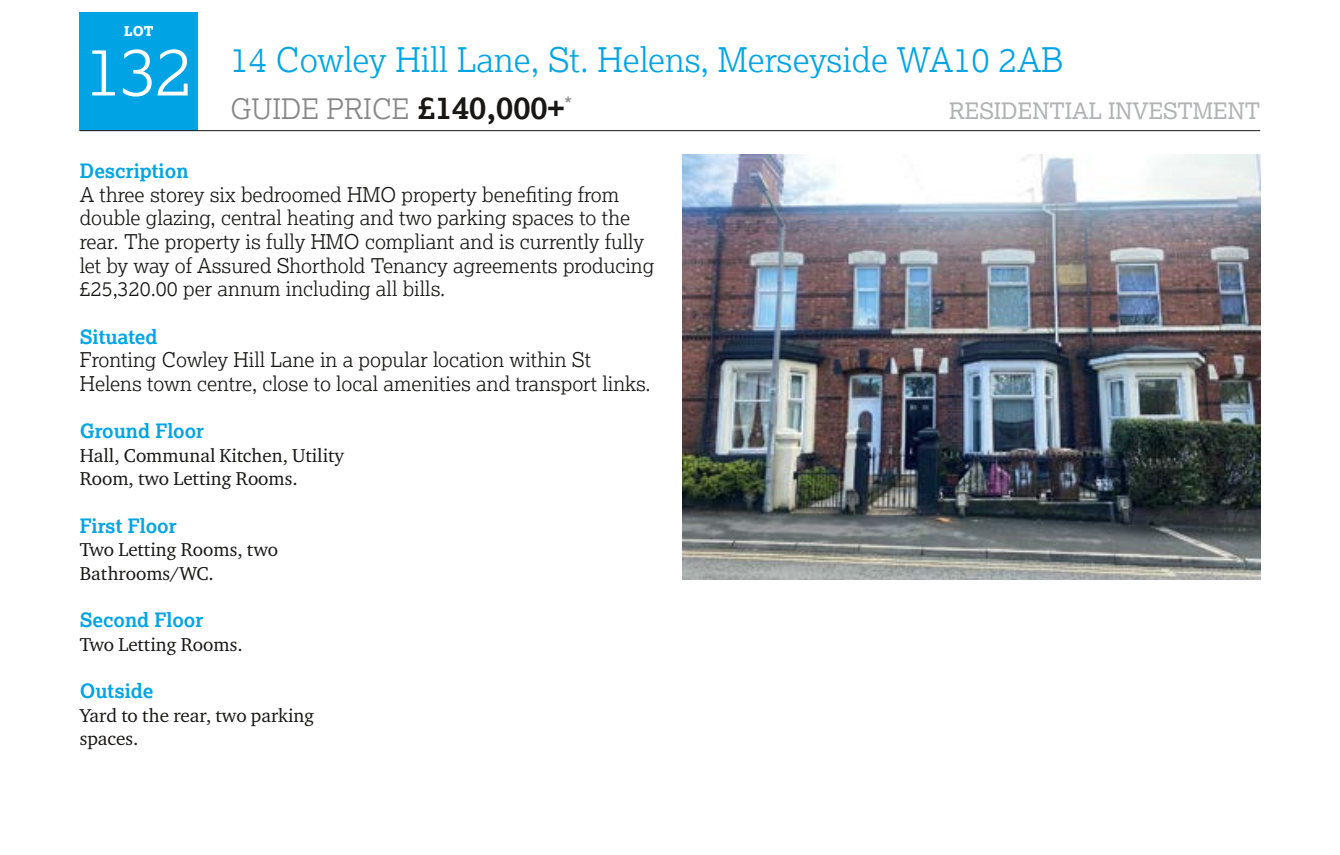
<style>
.page{position:relative;width:1340px;height:855px;background:#fff}
.page>*{position:absolute;margin:0;border:0;box-sizing:border-box;transform-origin:0 0}
.t1{font:300 67.5px "Lexia";color:#fff}
.t2{font:300 33.75px "Lexia";color:#00a4e5}
.t3{font:300 28.12px "Lexia";color:#868786}
.t4{font:22.5px "Lexia";color:#b1b2b3}
.t5{font:300 20.25px/23.6px "Lexia";color:#181716}
.t6{font:700 19.8px "Lexia";color:#00a4e5}
.t7{font:19.12px/23.6px "Charter ITC Pro";color:#181716}
.t8{font:800 13.5px "Lexia";color:#fff}
.s1{font-weight:700;font-size:31.5px;color:#181716}
</style>
<div class="page">
<div style="left:80px;top:13px;width:118px;height:118px;background:#00a4e5"></div>
<hr style="left:80px;top:130px;width:1180px;height:1px;background:#181716">
<img style="left:682px;top:155px;width:578px;height:425px">
<p class="t8" style="left:124px;top:23px;width:31px">LOT</p>
<h1 class="t1" style="left:85px;top:28px;width:109px">132</h1>
<h2 class="t2" style="left:230px;top:38px;width:835px">14 Cowley Hill Lane, St. Helens, Merseyside WA10 2AB</h2>
<h3 class="t3" style="left:230px;top:91px;width:343px">GUIDE PRICE <span class="s1">£140,000+</span><sup>*</sup></h3>
<p class="t4" style="left:949px;top:97px;width:313px">RESIDENTIAL INVESTMENT</p>
<p class="t6" style="left:80px;top:158px;width:110px">Description</p>
<p class="t5" style="left:80px;top:182px;width:576px">A three storey six bedroomed HMO property benefiting from double glazing, central heating and two parking spaces to the rear. The property is fully HMO compliant and is currently fully let by way of Assured Shorthold Tenancy agreements producing £25,320.00 per annum including all bills.</p>
<p class="t6" style="left:80px;top:324px;width:79px">Situated</p>
<p class="t5" style="left:80px;top:347px;width:572px">Fronting Cowley Hill Lane in a popular location within St<br>Helens town centre, close to local amenities and transport links.</p>
<p class="t6" style="left:80px;top:418px;width:126px">Ground Floor</p>
<p class="t7" style="left:80px;top:443px;width:266px">Hall, Communal Kitchen, Utility<br>Room, two Letting Rooms.</p>
<p class="t6" style="left:80px;top:513px;width:98px">First Floor</p>
<p class="t7" style="left:80px;top:537px;width:200px">Two Letting Rooms, two<br>Bathrooms/WC.</p>
<p class="t6" style="left:80px;top:607px;width:125px">Second Floor</p>
<p class="t7" style="left:80px;top:632px;width:164px">Two Letting Rooms.</p>
<p class="t6" style="left:80px;top:678px;width:75px">Outside</p>
<p class="t7" style="left:80px;top:703px;width:236px">Yard to the rear, two parking spaces.</p>
</div>
